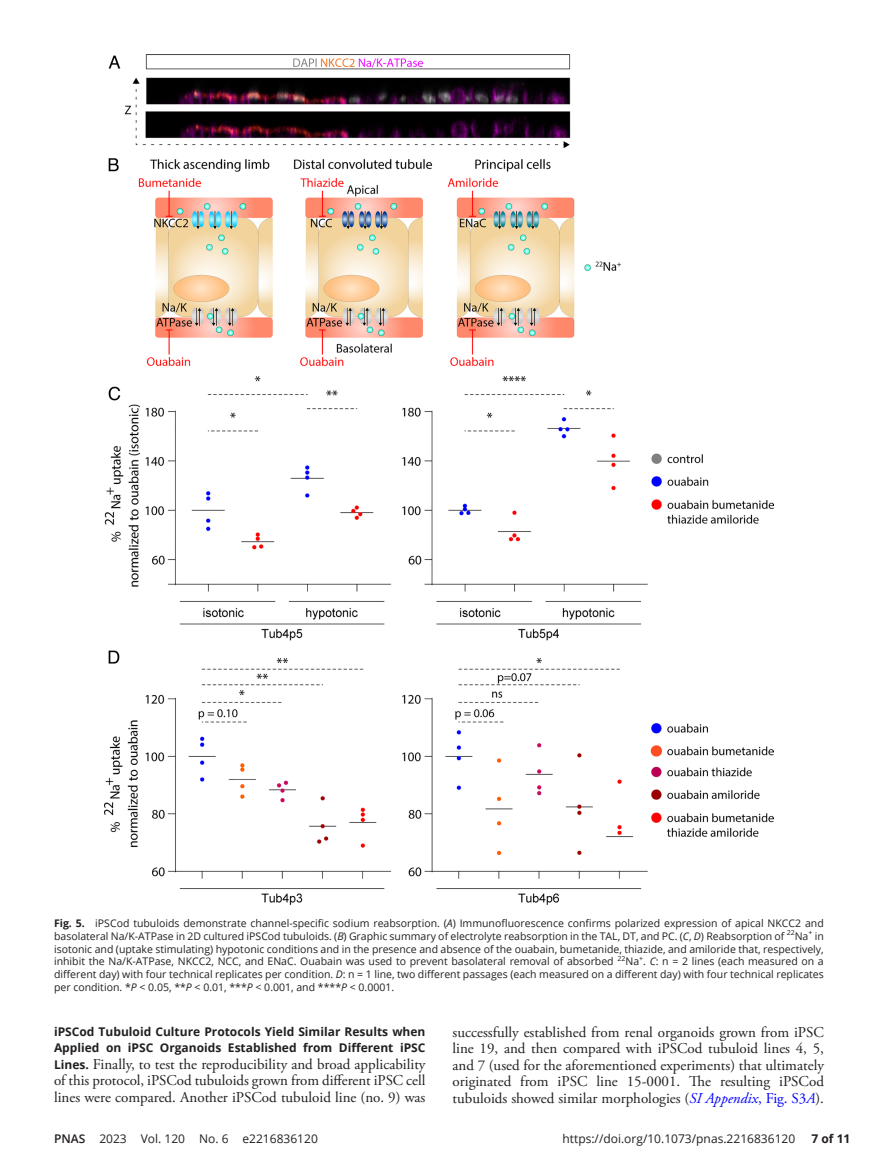
<style>
.page{position:relative;width:878px;height:1175px;background:#fff}
.page>*{position:absolute;margin:0;border:0;box-sizing:border-box;transform-origin:0 0}
.t1{font:15px/16.5px "Adobe Garamond Pro";color:#231f20;text-align:justify}
.t2{font:700 12px/16.5px "Open Sans";color:#231f20}
.t3{font:12px "Open Sans";color:#231f20}
.t4{font:10.5px/12.8px "Open Sans";color:#231f20}
.t5{font:7.05px "Open Sans";color:#231f20}
.s1{font-weight:700}
.s2{font-style:italic}
.s3{font-family:"Open Sans";font-weight:700;font-size:12px}
.s4{font-style:italic;color:#00f}
.s5{color:#00f}
.s6{font-weight:600}
</style>
<div class="page">
<img style="left:104px;top:54px;width:669px;height:850px">
<p class="t4" style="left:54px;top:916px;width:771px"><span class="s1">Fig. 5.</span> iPSCod tubuloids demonstrate channel-specific sodium reabsorption. (<span class="s2">A</span>) Immunofluorescence confirms polarized expression of apical NKCC2 and basolateral Na/K-ATPase in 2D cultured iPSCod tubuloids. (<span class="s2">B</span>) Graphic summary of electrolyte reabsorption in the TAL, DT, and PC. (<span class="s2">C</span>, <span class="s2">D</span>) Reabsorption of</p>
<p class="t5" style="left:786px;top:927px;width:9px">22</p>
<p class="t4" style="left:794px;top:929px;width:15px">Na</p>
<p class="t5" style="left:808px;top:927px;width:5px">+</p>
<p class="t4" style="left:54px;top:929px;width:771px;text-align:justify;text-indent:760px">in isotonic and (uptake stimulating) hypotonic conditions and in the presence and absence of the ouabain, bumetanide, thiazide, and amiloride that, respectively, inhibit the Na/K-ATPase, NKCC2, NCC, and ENaC. Ouabain was used to prevent basolateral removal of absorbed</p>
<p class="t5" style="left:617px;top:953px;width:9px">22</p>
<p class="t4" style="left:625px;top:954px;width:200px">Na . <span class="s2">C</span>: n = 2 lines (each measured on a</p>
<p class="t5" style="left:639px;top:953px;width:5px">+</p>
<p class="t4" style="left:54px;top:967px;width:771px">different day) with four technical replicates per condition. <span class="s2">D</span>: n = 1 line, two different passages (each measured on a different day) with four technical replicates per condition. *<span class="s2">P</span> &lt; 0.05, **<span class="s2">P</span> &lt; 0.01, ***<span class="s2">P</span> &lt; 0.001, and ****<span class="s2">P</span> &lt; 0.0001.</p>
<p class="t2" style="left:54px;top:1022px;width:373px">iPSCod Tubuloid Culture Protocols Yield Similar Results when<br>Applied on iPSC Organoids Established from Different iPSC</p>
<h1 class="t1" style="left:54px;top:1056px;width:373px"><span class="s3">Lines.</span> Finally, to test the reproducibility and broad applicability of this protocol, iPSCod tubuloids grown from different iPSC cell lines were compared. Another iPSCod tubuloid line (no. 9) was</h1>
<p class="t1" style="left:452px;top:1024px;width:373px">successfully established from renal organoids grown from iPSC line 19, and then compared with iPSCod tubuloid lines 4, 5, and 7 (used for the aforementioned experiments) that ultimately originated from iPSC line 15-0001. The resulting iPSCod tubuloids showed similar morphologies (<span class="s4">SI Appendix</span><span class="s5">, Fig. S3</span><span class="s4">A</span>).</p>
<p class="t3" style="left:54px;top:1130px;width:265px"><span class="s6">PNAS</span> 2023 Vol. 120 No. 6 e2216836120</p>
<p class="t3" style="left:562px;top:1130px;width:234px">https://doi.org/10.1073/pnas.2216836120</p>
<p class="t2" style="left:811px;top:1130px;width:40px">7 of 11</p>
</div>
